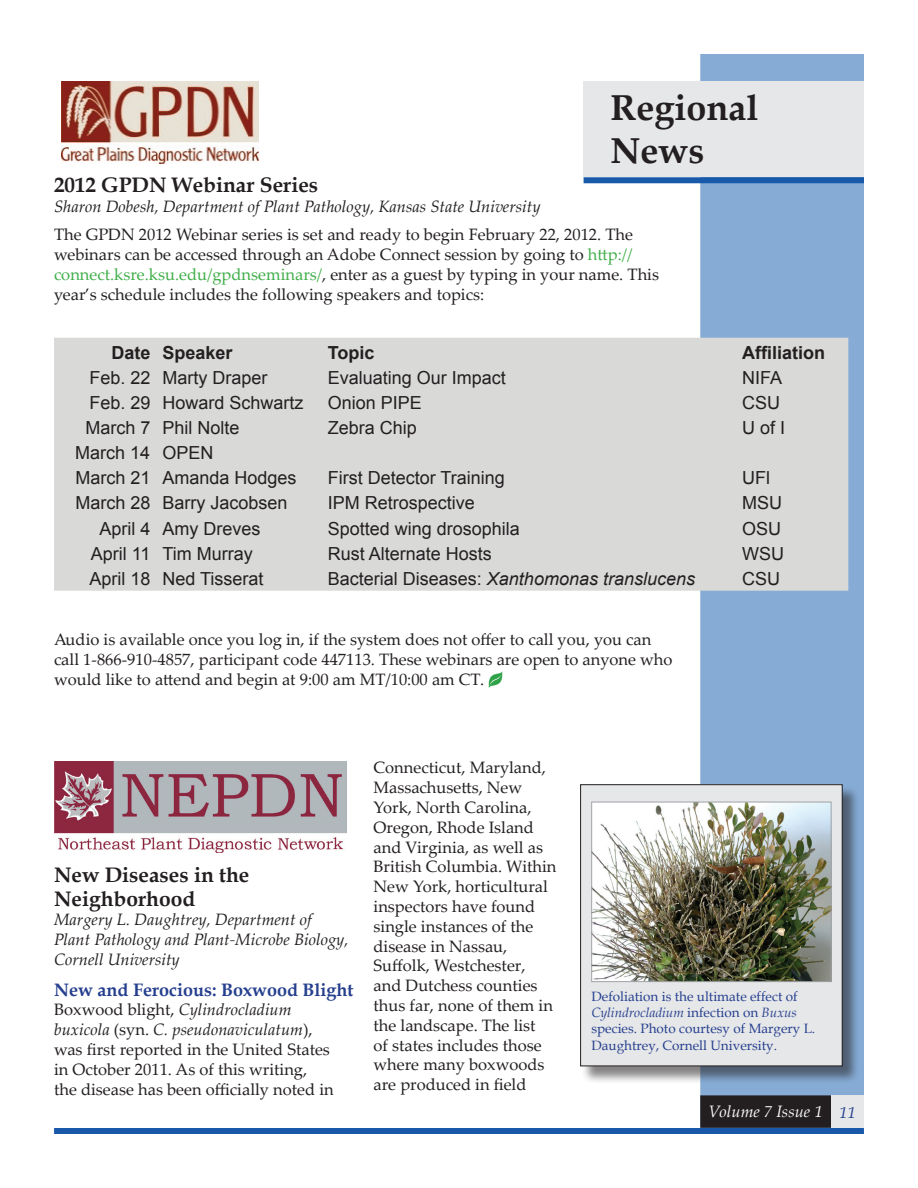
<style>
.page{position:relative;width:918px;height:1188px;background:#fff}
.page>*{position:absolute;margin:0;border:0;box-sizing:border-box;transform-origin:0 0}
.t1{font:700 36px/43.2px "Book Antiqua";color:#231f20}
.t2{font:700 21px/24px "Book Antiqua";color:#231f20}
.t3{font:18px/25px "Arial";color:#231f20}
.t4{font:italic 18px "Arial";color:#231f20}
.t5{font:700 18px "Book Antiqua";color:#253f8e}
.t6{font:700 18px "Arial";color:#231f20}
.t7{font:16.5px/19.8px "Palatino Linotype";color:#231f20}
.t8{font:italic 16.5px/19.8px "Palatino Linotype";color:#231f20}
.t9{font:italic 16.5px "Palatino Linotype";color:#fafafa}
.t10{font:13.5px/16.2px "Book Antiqua";color:#253f8e}
.s1{color:#40ae49}
.s2{font-style:normal}
.s3{font-style:italic}
.s4{color:#253f8e}
</style>
<div class="page">
<div style="left:700px;top:54px;width:164px;height:1080px;background:#86acd6"></div>
<div style="left:54px;top:1128px;width:810px;height:6px;background:#185aa9"></div>
<div style="left:701px;top:1096px;width:162px;height:31px;background:#231f20"></div>
<div style="left:700px;top:1095px;width:164px;height:33px;border:2px solid #231f20"></div>
<div style="left:831px;top:1096px;width:33px;height:32px;background:#e6e7e9"></div>
<div style="left:584px;top:177px;width:280px;height:6px;background:#185aa9"></div>
<div style="left:584px;top:81px;width:280px;height:96px;background:#e6e7e9"></div>
<img style="left:488px;top:671px;width:15px;height:17px">
<img style="left:54px;top:761px;width:293px;height:92px">
<div style="left:54px;top:338px;width:794px;height:253px;background:#d9d9d8"></div>
<img style="left:61px;top:81px;width:198px;height:82px">
<div style="left:581px;top:786px;width:280px;height:298px;background:#231f20;opacity:.55"></div>
<div style="left:581px;top:785px;width:261px;height:281px;background:#e6e7e9"></div>
<div style="left:580px;top:784px;width:263px;height:282px;border:1px solid #231f20"></div>
<img style="left:593px;top:804px;width:236px;height:176px">
<div style="left:591px;top:802px;width:240px;height:180px;border:1px solid #a0a1a5"></div>
<h1 class="t1" style="left:611px;top:86px;width:149px">Regional<br>News</h1>
<p class="t2" style="left:54px;top:173px;width:266px">2012 GPDN Webinar Series</p>
<p class="t8" style="left:54px;top:195px;width:488px">Sharon Dobesh, Department of Plant Pathology, Kansas State University</p>
<p class="t7" style="left:54px;top:224px;width:607px">The GPDN 2012 Webinar series is set and ready to begin February 22, 2012. The webinars can be accessed through an Adobe Connect session by going to <span class="s1">http:// connect.ksre.ksu.edu/gpdnseminars/</span>, enter as a guest by typing in your name. This year’s schedule includes the following speakers and topics:</p>
<p class="t6" style="left:111px;top:340px;width:123px">Date Speaker</p>
<p class="t6" style="left:328px;top:340px;width:48px">Topic</p>
<p class="t6" style="left:742px;top:340px;width:84px">Affiliation</p>
<p class="t3" style="left:89px;top:365px;width:180px">Feb. 22 Marty Draper</p>
<p class="t3" style="left:328px;top:365px;width:180px">Evaluating Our Impact</p>
<p class="t3" style="left:742px;top:365px;width:42px">NIFA</p>
<p class="t3" style="left:89px;top:390px;width:216px">Feb. 29 Howard Schwartz</p>
<p class="t3" style="left:328px;top:390px;width:96px">Onion PIPE</p>
<p class="t3" style="left:742px;top:390px;width:39px">CSU</p>
<p class="t3" style="left:85px;top:415px;width:156px">March 7 Phil Nolte</p>
<p class="t3" style="left:328px;top:415px;width:91px">Zebra Chip</p>
<p class="t3" style="left:742px;top:415px;width:45px">U of I</p>
<p class="t3" style="left:75px;top:441px;width:223px">March 14 OPEN<br>March 21 Amanda Hodges</p>
<p class="t3" style="left:328px;top:466px;width:179px">First Detector Training</p>
<p class="t3" style="left:742px;top:466px;width:29px">UFl</p>
<p class="t3" style="left:75px;top:491px;width:214px">March 28 Barry Jacobsen</p>
<p class="t3" style="left:328px;top:491px;width:149px">IPM Retrospective</p>
<p class="t3" style="left:742px;top:491px;width:41px">MSU</p>
<p class="t3" style="left:99px;top:516px;width:163px">April 4 Amy Dreves</p>
<p class="t3" style="left:328px;top:516px;width:194px">Spotted wing drosophila</p>
<p class="t3" style="left:742px;top:516px;width:41px">OSU</p>
<p class="t3" style="left:91px;top:541px;width:164px">April 11 Tim Murray</p>
<p class="t3" style="left:328px;top:541px;width:166px">Rust Alternate Hosts</p>
<p class="t3" style="left:742px;top:541px;width:43px">WSU</p>
<p class="t3" style="left:89px;top:566px;width:176px">April 18 Ned Tisserat</p>
<p class="t4" style="left:328px;top:567px;width:369px"><span class="s2">Bacterial Diseases:</span> Xanthomonas translucens</p>
<p class="t3" style="left:742px;top:566px;width:39px">CSU</p>
<p class="t7" style="left:54px;top:629px;width:620px">Audio is available once you log in, if the system does not offer to call you, you can call 1-866-910-4857, participant code 447113. These webinars are open to anyone who would like to attend and begin at 9:00 am MT/10:00 am CT.</p>
<p class="t2" style="left:54px;top:862px;width:197px">New Diseases in the<br>Neighborhood</p>
<p class="t8" style="left:54px;top:909px;width:296px">Margery L. Daughtrey, Department of<br>Plant Pathology and Plant-Microbe Biology,<br>Cornell University</p>
<p class="t5" style="left:54px;top:977px;width:301px">New and Ferocious: Boxwood Blight</p>
<p class="t7" style="left:54px;top:999px;width:281px">Boxwood blight, <span class="s3">Cylindrocladium buxicola</span> (syn. <span class="s3">C. pseudonaviculatum</span>), was first reported in the United States in October 2011. As of this writing, the disease has been officially noted in</p>
<p class="t7" style="left:374px;top:757px;width:185px">Connecticut, Maryland,<br>Massachusetts, New<br>York, North Carolina,<br>Oregon, Rhode Island and Virginia, as well as<br>British Columbia. Within<br>New York, horticultural inspectors have found single instances of the disease in Nassau,<br>Suffolk, Westchester, and Dutchess counties thus far, none of them in the landscape. The list<br>of states includes those where many boxwoods are produced in field</p>
<p class="t10" style="left:591px;top:988px;width:225px">Defoliation is the ultimate effect of <span class="s3">Cylindrocladium</span> infection on <span class="s3">Buxus </span>species. Photo courtesy of Margery L.<br>Daughtrey, Cornell University.</p>
<p class="t9" style="left:709px;top:1100px;width:148px">Volume 7 Issue 1 <span class="s4">11</span></p>
</div>
